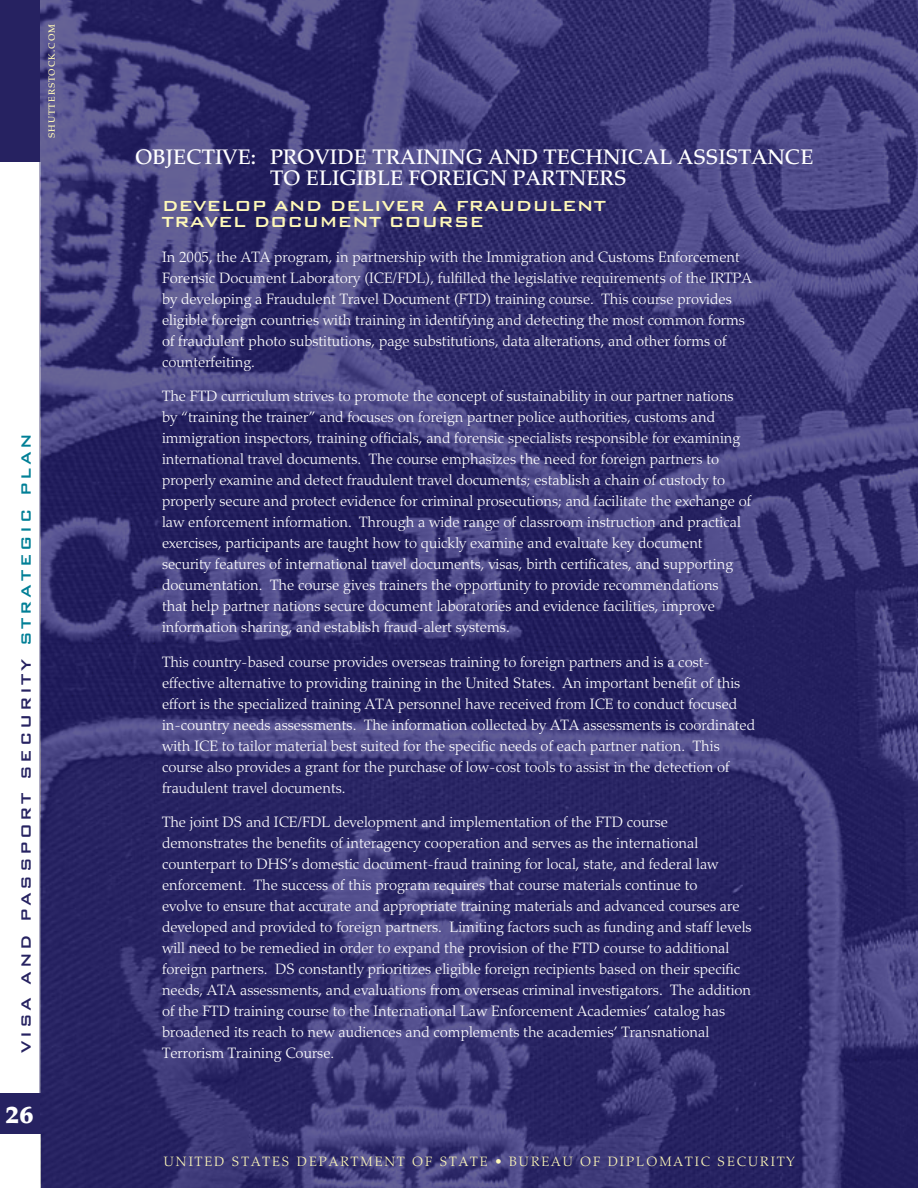
<style>
.page{position:relative;width:918px;height:1188px;background:#fff}
.page>*{position:absolute;margin:0;border:0;box-sizing:border-box;transform-origin:0 0}
.t1{font:900 24px "Palatino";color:#fff}
.t2{font:500 21px/21px "Palatino";color:#fff}
.t3{font:500 19.5px/16.5px "Bank Gothic BT";color:#fff9b8}
.t4{font:500 18px "Bank Gothic BT";letter-spacing:.15em;color:#262261}
.t5{font:300 15px/21px "Palatino";color:#fff}
.t6{font:300 13.5px "Palatino";letter-spacing:.15em;color:#fff9b8}
.t7{font:500 9px "Palatino";letter-spacing:.1em;color:#fff9b8}
.s1{color:#007f96}
.s2{color:#262261}
</style>
<div class="page">
<div style="left:0;top:1094px;width:40px;height:40px;background:#262261"></div>
<div style="left:0;top:0;width:40px;height:162px;background:#262261"></div>
<img style="left:40px;top:0;width:878px;height:1188px">
<p class="t7" style="left:46px;top:138px;width:115px;rotate:-90deg">SHUTTERSTOCK.COM</p>
<p class="t4" style="left:16px;top:1053px;width:618px;rotate:-90deg">Visa and passport security <span class="s1">STRATEGIC PLAN</span></p>
<h1 class="t1" style="left:5px;top:1100px;width:15px">26</h1>
<h2 class="t2" style="left:270px;top:147px;width:545px;text-indent:-135px">OBJECTIVE: PROVIDE TRAINING AND TECHNICAL ASSISTANCE<br>TO ELIGIBLE FOREIGN PARTNERS</h2>
<h3 class="t3" style="left:162px;top:197px;width:446px">D evelop and D eliver a Fraudulent<br>Travel Document Course</h3>
<p class="t5" style="left:162px;top:246px;width:90px">In 2005, the ATA</p>
<p class="t5" style="left:162px;top:246px;width:579px;text-indent:112px">program, in partnership with the Immigration and Customs Enforcement<br>Forensic Document Laboratory (ICE/FDL</p>
<p class="t5" style="left:162px;top:267px;width:584px;text-indent:263px">), fulfilled the legislative requirements of the IRTPA<br>by developing a Fraudulent Travel Document (FTD) training course. This course provides eligible foreign countries with training in identifying and detecting the most common forms of fraudulent photo substitutions, page substitutions, data alterations, and other forms of counterfeiting.</p>
<p class="t5" style="left:162px;top:386px;width:38px">The FTD</p>
<p class="t5" style="left:162px;top:386px;width:591px;text-indent:59px">curriculum strives to promote the concept of sustainability in our partner nations by “training the trainer” and focuses on foreign partner police authorities, customs and immigration inspectors, training officials, and forensic specialists responsible for examining international travel documents. The course emphasizes the need for foreign partners to properly examine and detect fraudulent travel documents; establish a chain of custody to properly secure and protect evidence for criminal prosecutions; and facilitate the exchange of law enforcement information. Through a wide range of classroom instruction and practical exercises, participants are taught how to quickly examine and evaluate key document security features of international travel documents, visas, birth certificates, and supporting documentation. The course gives trainers the opportunity to provide recommendations<br>that help partner nations secure document laboratories and evidence facilities, improve information sharing, and establish fraud-alert systems.</p>
<p class="t5" style="left:162px;top:651px;width:580px">This country-based course provides overseas training to foreign partners and is a cost&shy;effective alternative to providing training in the United States. An important benefit of this effort is the specialized training ATA</p>
<p class="t5" style="left:398px;top:693px;width:201px">personnel have received from ICE</p>
<p class="t5" style="left:617px;top:693px;width:122px">to conduct focused</p>
<p class="t5" style="left:162px;top:714px;width:400px">in-country needs assessments. The information collected by ATA</p>
<p class="t5" style="left:583px;top:714px;width:173px">assessments is coordinated</p>
<p class="t5" style="left:162px;top:735px;width:41px">with ICE</p>
<p class="t5" style="left:162px;top:735px;width:570px;text-indent:60px">to tailor material best suited for the specific needs of each partner nation. This course also provides a grant for the purchase of low-cost tools to assist in the detection of fraudulent travel documents.</p>
<p class="t5" style="left:162px;top:812px;width:151px">The joint DS and ICE/FDL</p>
<p class="t5" style="left:334px;top:812px;width:272px">development and implementation of the FTD</p>
<p class="t5" style="left:162px;top:812px;width:591px;text-indent:465px">course demonstrates the benefits of interagency cooperation and serves as the international counterpart to DHS’s domestic document-fraud training for local, state, and federal law enforcement. The success of this program requires that course materials continue to<br>evolve to ensure that accurate and appropriate training materials and advanced courses are developed and provided to foreign partners. Limiting factors such as funding and staff levels will need to be remedied in order to expand the provision of the FTD</p>
<p class="t5" style="left:162px;top:938px;width:580px;text-indent:442px">course to additional foreign partners. DS constantly prioritizes eligible foreign recipients based on their specific needs, ATA</p>
<p class="t5" style="left:240px;top:980px;width:513px">assessments, and evaluations from overseas criminal investigators. The addition</p>
<p class="t5" style="left:162px;top:1001px;width:565px;text-indent:72px">training course to the International Law Enforcement Academies’ catalog has broadened its reach to new audiences and complements the academies’ Transnational<br>Terrorism Training Course.</p>
<p class="t5" style="left:162px;top:1001px;width:51px">of the FTD</p>
<p class="t6" style="left:164px;top:1154px;width:632px">United states Department of S tate • Bu<span class="s2">rea</span>u <span class="s2">of</span> Diplomatic S <span class="s2">ec</span>urity</p>
</div>
